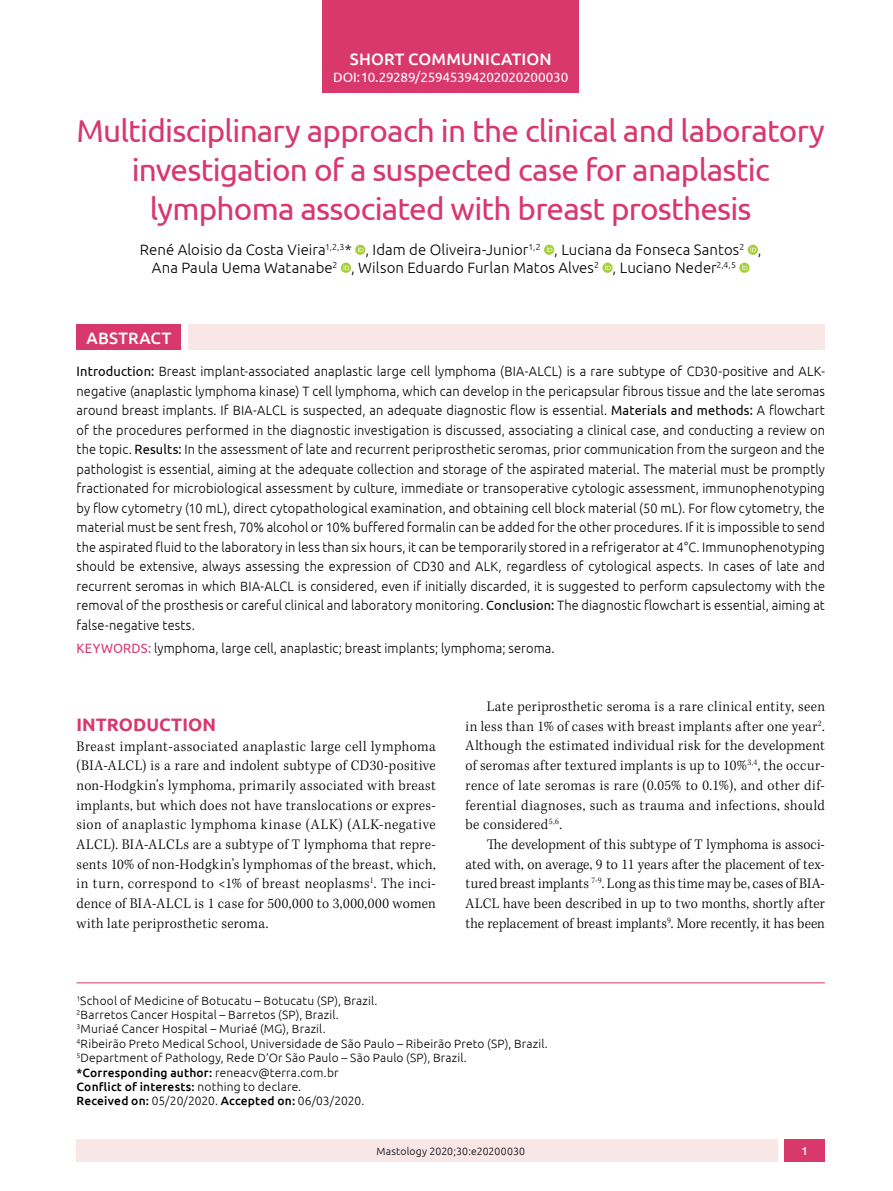
<style>
.page{position:relative;width:893px;height:1191px;background:#fff}
.page>*{position:absolute;margin:0;border:0;box-sizing:border-box;transform-origin:0 0}
.t1{font:31.5px/39px "Ubuntu";letter-spacing:-.025em;color:#d8386c;text-align:center}
.t2{font:700 18px "Ubuntu";letter-spacing:.005em;color:#d8386c}
.t3{font:500 16.5px "Ubuntu";letter-spacing:.01em;color:#fff}
.t4{font:300 15px/19.6px "Kepler Std";letter-spacing:.025em;color:#000;text-align:justify;scale:.95 1}
.t5{font:300 15px/18px "Ubuntu";letter-spacing:.005em;color:#000}
.t6{font:300 13.5px/19.5px "Ubuntu";letter-spacing:.01em;color:#000;text-align:justify;scale:.95 1}
.t7{font:13.5px "Ubuntu";letter-spacing:-.02em;color:#fff}
.t8{font:300 12px/14.4px "Ubuntu";letter-spacing:.015em;color:#000}
.t9{font:500 11.25px "Ubuntu";color:#fff}
.t10{font:300 10.5px "Ubuntu";letter-spacing:.015em;color:#000}
.s1{font-weight:400}
.s2{font-weight:400;color:#d8386c}
.s3{font-weight:500}
</style>
<div class="page">
<div style="left:77px;top:1139px;width:701px;height:23px;background:#f9e7e7"></div>
<div style="left:785px;top:1139px;width:40px;height:23px;background:#d8386c"></div>
<svg style="left:355px;top:245px;width:10px;height:10px"></svg>
<svg style="left:358px;top:246px;width:5px;height:6px"></svg>
<svg style="left:544px;top:245px;width:10px;height:10px"></svg>
<svg style="left:547px;top:246px;width:5px;height:6px"></svg>
<svg style="left:748px;top:245px;width:10px;height:10px"></svg>
<svg style="left:750px;top:246px;width:6px;height:6px"></svg>
<svg style="left:341px;top:263px;width:10px;height:10px"></svg>
<svg style="left:344px;top:264px;width:5px;height:6px"></svg>
<svg style="left:602px;top:263px;width:11px;height:10px"></svg>
<svg style="left:605px;top:264px;width:6px;height:6px"></svg>
<svg style="left:739px;top:263px;width:10px;height:10px"></svg>
<svg style="left:742px;top:264px;width:6px;height:6px"></svg>
<hr style="left:77px;top:982px;width:748px;height:1px;background:#d8386c">
<div style="left:77px;top:324px;width:104px;height:26px;background:#d8386c"></div>
<div style="left:188px;top:324px;width:637px;height:26px;background:#f9e7e7"></div>
<div style="left:322px;top:0;width:257px;height:92px;background:#d8386c"></div>
<p class="t3" style="left:350px;top:49px;width:203px">SHORT COMMUNICATION</p>
<p class="t7" style="left:333px;top:69px;width:237px">DOI: 10.29289/25945394202020200030</p>
<h1 class="t1" style="left:77px;top:110px;width:750px">Multidisciplinary approach in the clinical and laboratory investigation of a suspected case for anaplastic lymphoma associated with breast prosthesis</h1>
<p class="t5" style="left:152px;top:240px;width:611px;text-indent:-12px">René Aloisio da Costa Vieira<sup>1,2,3</sup>* , Idam de Oliveira-Junior<sup>1,2</sup> , Luciana da Fonseca Santos<sup>2</sup> ,<br>Ana Paula Uema Watanabe<sup>2</sup> , Wilson Eduardo Furlan Matos Alves<sup>2</sup> , Luciano Neder<sup>2,4,5</sup></p>
<p class="t3" style="left:87px;top:327px;width:86px">ABSTRACT</p>
<p class="t6" style="left:77px;top:361px;width:789px"><span class="s1">Introduction:</span> Breast implant-associated anaplastic large cell lymphoma (BIA-ALCL) is a rare subtype of CD30-positive and ALK&shy;negative (anaplastic lymphoma kinase) T cell lymphoma, which can develop in the pericapsular fibrous tissue and the late seromas around breast implants. If BIA-ALCL is suspected, an adequate diagnostic flow is essential. <span class="s1">Materials and methods:</span> A flowchart of the procedures performed in the diagnostic investigation is discussed, associating a clinical case, and conducting a review on the topic. <span class="s1">Results:</span> In the assessment of late and recurrent periprosthetic seromas, prior communication from the surgeon and the pathologist is essential, aiming at the adequate collection and storage of the aspirated material. The material must be promptly fractionated for microbiological assessment by culture, immediate or transoperative cytologic assessment, immunophenotyping by flow cytometry (10 mL), direct cytopathological examination, and obtaining cell block material (50 mL). For flow cytometry, the material must be sent fresh, 70% alcohol or 10% buffered formalin can be added for the other procedures. If it is impossible to send the aspirated fluid to the laboratory in less than six hours, it can be temporarily stored in a refrigerator at 4°C. Immunophenotyping should be extensive, always assessing the expression of CD30 and ALK, regardless of cytological aspects. In cases of late and recurrent seromas in which BIA-ALCL is considered, even if initially discarded, it is suggested to perform capsulectomy with the removal of the prosthesis or careful clinical and laboratory monitoring. <span class="s1">Conclusion:</span> The diagnostic flowchart is essential, aiming at false-negative tests.</p>
<p class="t6" style="left:77px;top:638px;width:505px"><span class="s2">KEYWORDS:</span> lymphoma, large cell, anaplastic; breast implants; lymphoma; seroma.</p>
<h2 class="t2" style="left:77px;top:713px;width:141px">INTRODUCTION</h2>
<p class="t4" style="left:77px;top:736px;width:380px">Breast implant-associated anaplastic large cell lymphoma (BIA-ALCL) is a rare and indolent subtype of CD30-positive non-Hodgkin’s lymphoma, primarily associated with breast implants, but which does not have translocations or expres&shy;sion of anaplastic lymphoma kinase (ALK) (ALK-negative ALCL). BIA-ALCLs are a subtype of T lymphoma that repre&shy;sents 10% of non-Hodgkin’s lymphomas of the breast, which, in turn, correspond to &lt;1% of breast neoplasms<sup>1</sup>. The inci&shy;dence of BIA-ALCL is 1 case for 500,000 to 3,000,000 women with late periprosthetic seroma.</p>
<p class="t4" style="left:466px;top:697px;width:380px;text-indent:21px">Late periprosthetic seroma is a rare clinical entity, seen in less than 1% of cases with breast implants after one year<sup>2</sup>.<br>Although the estimated individual risk for the development of seromas after textured implants is up to 10%<sup>3,4</sup>, the occur&shy;rence of late seromas is rare (0.05% to 0.1%), and other dif&shy;ferential diagnoses, such as trauma and infections, should be considered<sup>5,6</sup>.</p>
<p class="t4" style="left:466px;top:835px;width:380px;text-indent:21px">The development of this subtype of T lymphoma is associ&shy;ated with, on average, 9 to 11 years after the placement of tex&shy;tured breast implants <sup>7-9</sup>. Long as this time may be, cases of BIA-ALCL have been described in up to two months, shortly after the replacement of breast implants<sup>9</sup>. More recently, it has been</p>
<p class="t8" style="left:77px;top:992px;width:473px"><sup>1</sup>School of Medicine of Botucatu – Botucatu (SP), Brazil.<br><sup>2</sup>Barretos Cancer Hospital – Barretos (SP), Brazil.<br><sup>3</sup>Muriaé Cancer Hospital – Muriaé (MG), Brazil.<br><sup>4</sup>Ribeirão Preto Medical School, Universidade de São Paulo – Ribeirão Preto (SP), Brazil.<br><sup>5</sup>Department of Pathology, Rede D’Or São Paulo – São Paulo (SP), Brazil. <span class="s3">*Corresponding author:</span> reneacv@terra.com.br<br><span class="s3">Conflict of interests:</span> nothing to declare.<br><span class="s3">Received on:</span> 05/20/2020. <span class="s3">Accepted on:</span> 06/03/2020.</p>
<p class="t10" style="left:377px;top:1144px;width:150px">Mastology 2020;30:e20200030</p>
<p class="t9" style="left:802px;top:1143px;width:8px">1</p>
</div>
